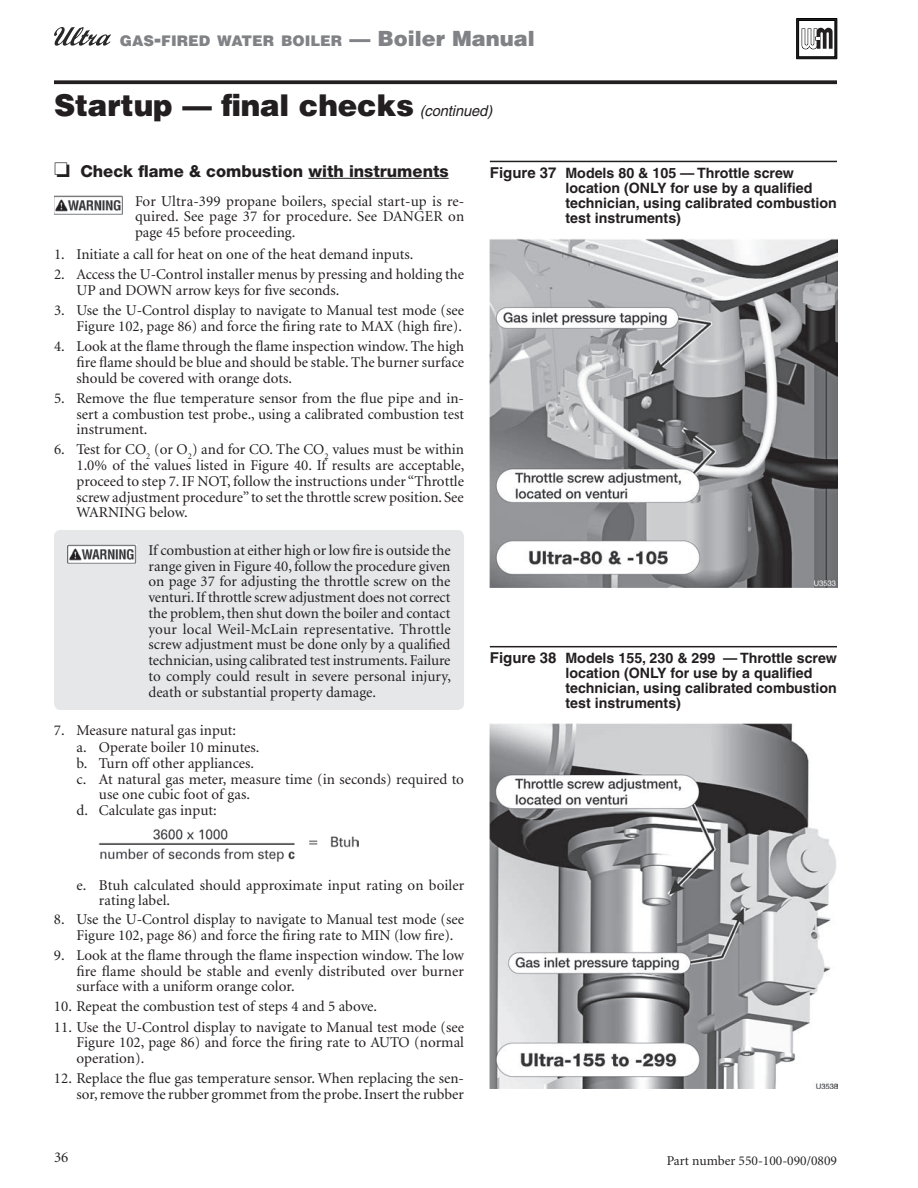
<style>
.page{position:relative;width:918px;height:1188px;background:#fff}
.page>*{position:absolute;margin:0;border:0;box-sizing:border-box;transform-origin:0 0}
.t1{font:900 30px "Helvetica";letter-spacing:-.005em;color:#231f20}
.t2{font:800 16.5px "Helvetica Neue";color:#231f20}
.t3{font:15px/15.8px "Minion";color:#231f20;text-align:justify}
.t4{font:900 14.7px "Helvetica";color:#808285}
.t5{font:700 14.25px/15px "Helvetica";color:#231f20}
.t6{font:13.5px "Minion";color:#231f20}
.s1{font-size:21px}
.s2{font-weight:400;font-style:italic;font-size:15px}
.s3{font-size:15px}
</style>
<div class="page">
<svg style="left:54px;top:27px;width:57px;height:19px"></svg>
<svg style="left:797px;top:18px;width:40px;height:41px"></svg>
<svg style="left:54px;top:80px;width:783px;height:4px;background:#373334"></svg>
<hr style="left:308px;top:178px;width:141px;height:1px;background:#231f20">
<img style="left:54px;top:195px;width:69px;height:20px">
<div style="left:54px;top:530px;width:410px;height:180px;background:#e6e7e9;border-radius:7px"></div>
<img style="left:68px;top:544px;width:68px;height:20px">
<img style="left:99px;top:829px;width:259px;height:33px">
<hr style="left:490px;top:161px;width:347px;height:1px;background:#231f20">
<hr style="left:490px;top:646px;width:347px;height:1px;background:#231f20">
<img style="left:490px;top:238px;width:348px;height:350px">
<img style="left:490px;top:724px;width:348px;height:364px">
<p class="t4" style="left:120px;top:31px;width:416px">GAS<span class="s1">-</span>FIRED WATER BOILER <span class="s1">—</span> <span class="s1">Boiler Manual</span></p>
<h1 class="t1" style="left:54px;top:85px;width:440px">Startup — final checks <span class="s2">(continued)</span></h1>
<p class="t2" style="left:54px;top:161px;width:396px">❏ Check flame &amp; combustion with instruments</p>
<p class="t3" style="left:135px;top:193px;width:331px">For Ultra-399 propane boilers, special start-up is re&shy;quired. See page 37 for procedure. See DANGER on page 45 before proceeding.</p>
<p class="t3" style="left:54px;top:247px;width:361px">1. Initiate a call for heat on one of the heat demand inputs.</p>
<p class="t3" style="left:76px;top:267px;width:389px;text-indent:-22px">2. Access the U-Control installer menus by pressing and holding the<br>UP and DOWN arrow keys for five seconds.</p>
<p class="t3" style="left:54px;top:303px;width:412px;text-align:right">3. Use the U-Control display to navigate to Manual test mode (see<br>Figure 102, page 86) and force the firing rate to MAX (high fire).</p>
<p class="t3" style="left:76px;top:339px;width:389px;text-indent:-22px">4. Look at the flame through the flame inspection window. The high fire flame should be blue and should be stable. The burner surface should be covered with orange dots.</p>
<p class="t3" style="left:76px;top:391px;width:389px;text-indent:-22px">5. Remove the flue temperature sensor from the flue pipe and in&shy;sert a combustion test probe., using a calibrated combustion test instrument.</p>
<p class="t3" style="left:76px;top:442px;width:390px;text-indent:-22px">6. Test for CO<sub>2</sub> (or O<sub>2</sub>) and for CO. The CO<sub>2</sub> values must be within 1.0% of the values listed in Figure 40. If results are acceptable, proceed to step 7. IF NOT, follow the instructions under “Throttle screw adjustment procedure” to set the throttle screw position. See WARNING below.</p>
<p class="t3" style="left:148px;top:543px;width:304px">If combustion at either high or low fire is outside the range given in Figure 40, follow the procedure given on page 37 for adjusting the throttle screw on the venturi. If throttle screw adjustment does not correct the problem, then shut down the boiler and contact your local Weil-McLain representative. Throttle screw adjustment must be done only by a qualified technician, using calibrated test instruments. Failure to comply could result in severe personal injury, death or substantial property damage.</p>
<p class="t3" style="left:54px;top:723px;width:184px">7. Measure natural gas input:</p>
<p class="t3" style="left:76px;top:740px;width:184px">a. Operate boiler 10 minutes.</p>
<p class="t3" style="left:76px;top:756px;width:179px">b. Turn off other appliances.</p>
<p class="t3" style="left:76px;top:772px;width:389px">c. At natural gas meter, measure time (in seconds) required to</p>
<p class="t3" style="left:99px;top:787px;width:152px">use one cubic foot of gas.</p>
<p class="t3" style="left:76px;top:803px;width:142px">d. Calculate gas input:</p>
<p class="t3" style="left:99px;top:878px;width:367px;line-height:15px;text-indent:-22px">e. Btuh calculated should approximate input rating on boiler rating label.</p>
<p class="t3" style="left:76px;top:912px;width:389px;text-indent:-22px">8. Use the U-Control display to navigate to Manual test mode (see<br>Figure 102, page 86) and force the firing rate to MIN (low fire).</p>
<p class="t3" style="left:76px;top:948px;width:389px;text-indent:-22px">9. Look at the flame through the flame inspection window. The low fire flame should be stable and evenly distributed over burner surface with a uniform orange color.</p>
<p class="t3" style="left:54px;top:999px;width:325px">10. Repeat the combustion test of steps 4 and 5 above.</p>
<p class="t3" style="left:76px;top:1019px;width:389px;text-indent:-22px">11. Use the U-Control display to navigate to Manual test mode (see Figure 102, page 86) and force the firing rate to AUTO (normal operation).</p>
<p class="t3" style="left:54px;top:1071px;width:412px;text-align:right">12. Replace the flue gas temperature sensor. When replacing the sen&shy;sor, remove the rubber grommet from the probe. Insert the rubber</p>
<p class="t3" style="left:54px;top:1150px;width:16px">36</p>
<p class="t5" style="left:565px;top:165px;width:273px;text-indent:-76px"><span class="s3">Figure 37</span> Models 80 &amp; 105 — Throttle screw location (ONLY for use by a qualified technician, using calibrated combustion test instruments)</p>
<p class="t5" style="left:565px;top:650px;width:273px;text-indent:-76px"><span class="s3">Figure 38</span> Models 155, 230 &amp; 299 — Throttle screw location (ONLY for use by a qualified technician, using calibrated combustion test instruments)</p>
<p class="t6" style="left:667px;top:1154px;width:172px">Part number 550-100-090/0809</p>
</div>
